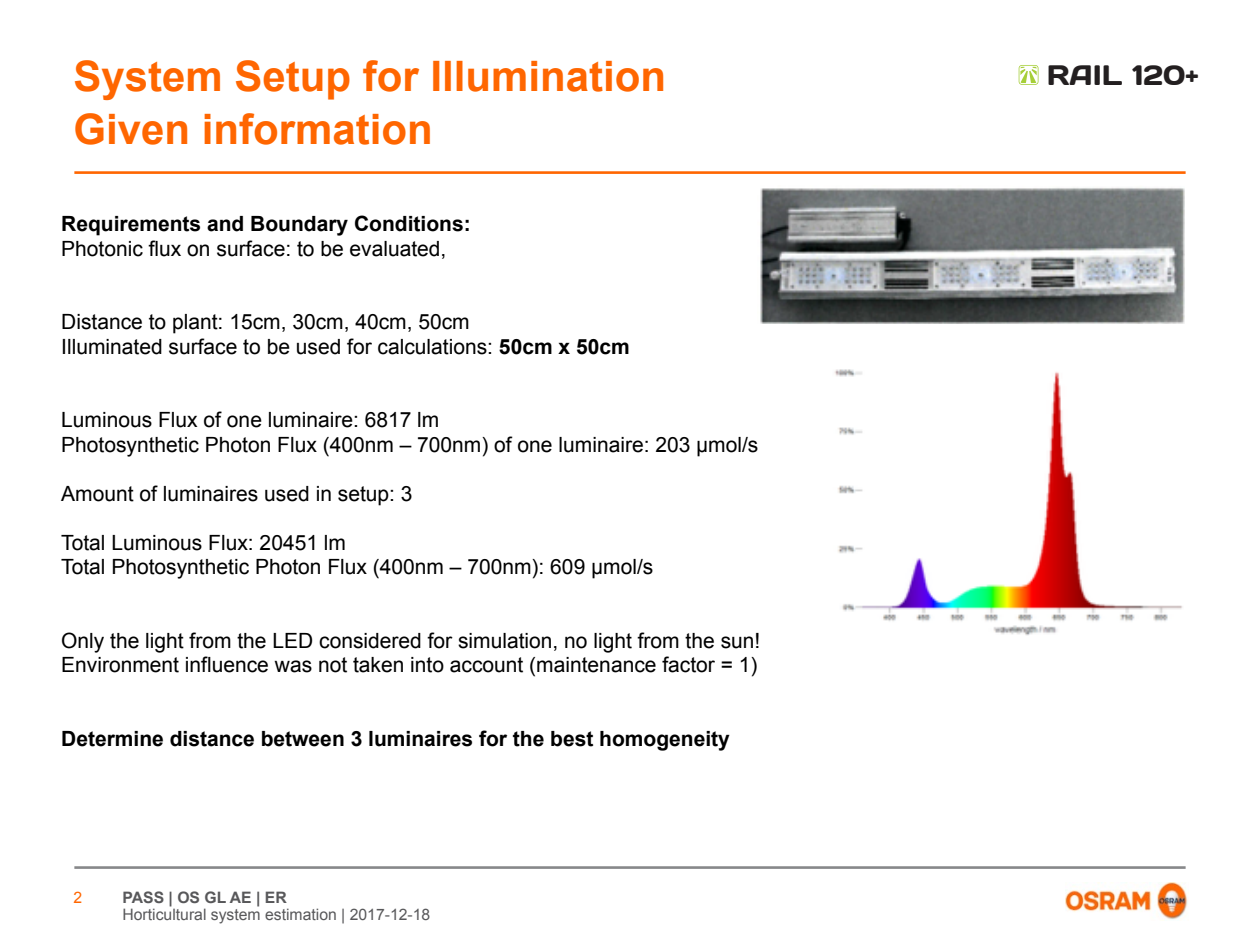
<style>
.page{position:relative;width:1260px;height:945px;background:#fff}
.page>*{position:absolute;margin:0;border:0;box-sizing:border-box;transform-origin:0 0}
.t1{font:700 42px/52.5px "Arial";color:#f60}
.t2{font:28px "Days";color:#231f20}
.t3{font:21px/24.5px "Arial";color:#000}
.t4{font:700 21px "Arial";color:#000}
.t5{font:15.75px/17.5px "Arial";color:#58585a}
.t6{font:15.75px "Arial";color:#f60}
.s1{font-weight:700}
</style>
<div class="page">
<hr style="left:74px;top:171px;width:1112px;height:3px;background:#f60">
<hr style="left:74px;top:866px;width:1112px;height:3px;background:#87888a">
<img style="left:1066px;top:882px;width:122px;height:38px">
<img style="left:760px;top:188px;width:425px;height:136px">
<img style="left:834px;top:369px;width:349px;height:266px">
<svg style="left:1019px;top:65px;width:20px;height:20px"></svg>
<p class="t1" style="left:74px;top:51px;width:594px">System Setup for Illumination<br>Given information</p>
<p class="t3" style="left:61px;top:212px;width:411px"><span class="s1">Requirements and Boundary Conditions:<br></span>Photonic flux on surface: to be evaluated,</p>
<p class="t3" style="left:61px;top:310px;width:570px">Distance to plant: 15cm, 30cm, 40cm, 50cm<br>Illuminated surface to be used for calculations: <span class="s1">50cm x 50cm</span></p>
<p class="t3" style="left:61px;top:408px;width:699px">Luminous Flux of one luminaire: 6817 lm<br>Photosynthetic Photon Flux (400nm – 700nm) of one luminaire: 203 µmol/s</p>
<p class="t3" style="left:61px;top:481px;width:353px">Amount of luminaires used in setup: 3</p>
<p class="t3" style="left:61px;top:530px;width:594px">Total Luminous Flux: 20451 lm<br>Total Photosynthetic Photon Flux (400nm – 700nm): 609 µmol/s</p>
<p class="t3" style="left:61px;top:628px;width:701px">Only the light from the LED considered for simulation, no light from the sun!<br>Environment influence was not taken into account (maintenance factor = 1)</p>
<p class="t4" style="left:61px;top:724px;width:670px">Determine distance between 3 luminaires for the best homogeneity</p>
<p class="t6" style="left:74px;top:887px;width:10px">2</p>
<p class="t5" style="left:122px;top:889px;width:309px"><span class="s1">PASS | OS GL AE | ER<br></span>Horticultural system estimation | 2017-12-18</p>
<p class="t2" style="left:1047px;top:57px;width:153px">RAIL 120+</p>
</div>
